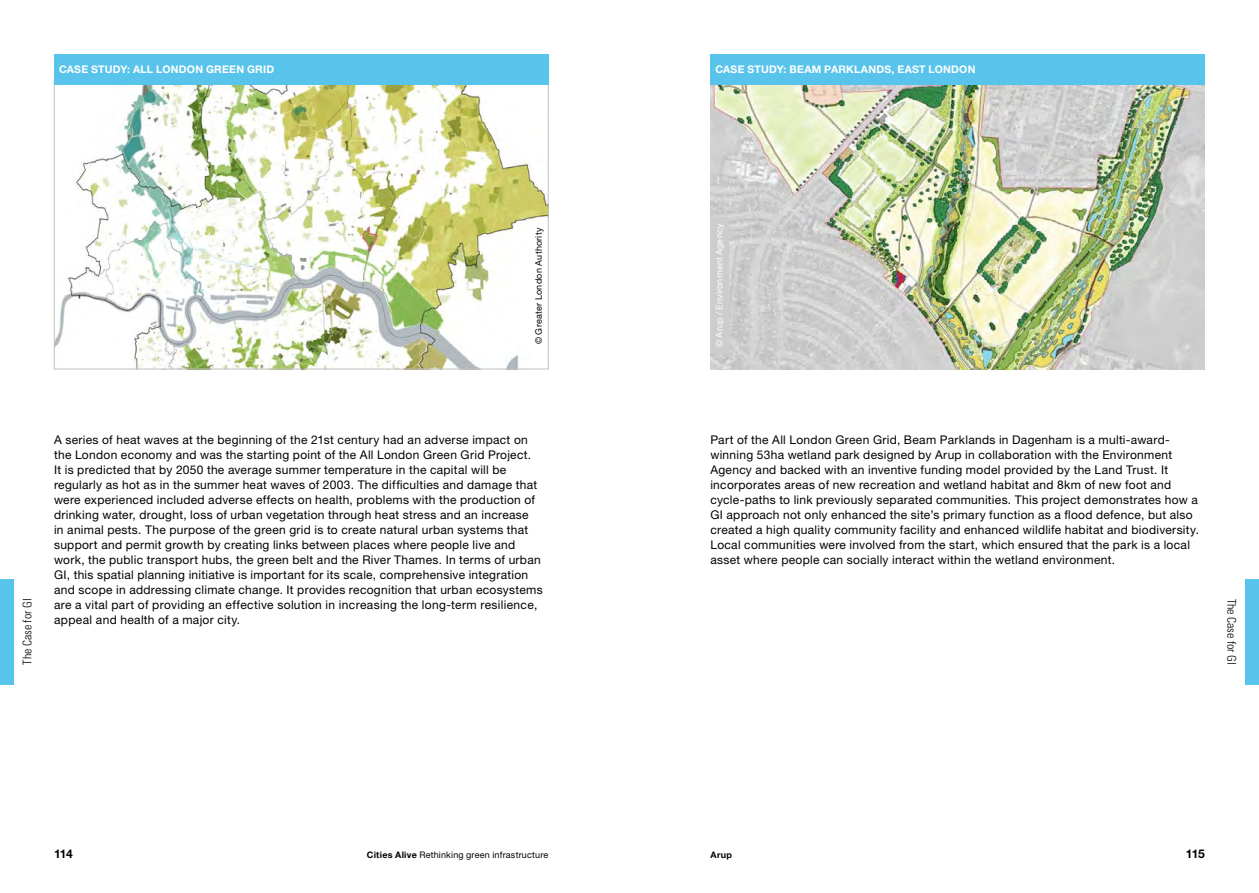
<style>
.page{position:relative;width:1259px;height:893px;background:#fff}
.page>*{position:absolute;margin:0;border:0;box-sizing:border-box;transform-origin:0 0}
.t1{font:12px/15px "Helvetica Neue LT Std";letter-spacing:.025em;color:#000}
.t2{font:300 condensed 12px "Univers LT Std";letter-spacing:-.005em;color:#000}
.t3{font:700 12px "Helvetica Neue LT Std";letter-spacing:-.045em;color:#000}
.t4{font:700 10.5px "Helvetica Neue LT Std";letter-spacing:.025em;color:#fff}
.t5{font:9px "Helvetica Neue LT Std";letter-spacing:.025em;color:#000}
.t6{font:9px "Helvetica Neue LT Std";letter-spacing:.02em;color:#fff}
.t7{font:700 9px "Helvetica Neue LT Std";color:#000}
.s1{font-weight:700}
</style>
<div class="page">
<div style="left:1245px;top:579px;width:14px;height:105px;background:#58c4eb"></div>
<img style="left:56px;top:84px;width:490px;height:283px">
<div style="left:54px;top:54px;width:494px;height:30px;background:#58c4eb"></div>
<img style="left:710px;top:79px;width:495px;height:290px">
<div style="left:710px;top:54px;width:494px;height:30px;background:#58c4eb"></div>
<div style="left:710px;top:217px;width:19px;height:137px;background:#cdcdcd"></div>
<div style="left:0;top:579px;width:14px;height:105px;background:#58c4eb"></div>
<p class="t4" style="left:59px;top:63px;width:158px">CASE STUDY: All LONDON Green</p>
<p class="t4" style="left:247px;top:63px;width:12px">Grid</p>
<p class="t5" style="left:533px;top:344px;width:118px;rotate:-90deg">© Greater London Authority</p>
<p class="t2" style="left:20px;top:665px;width:67px;rotate:-90deg">The Case for GI</p>
<p class="t1" style="left:54px;top:432px;width:490px">A series of heat waves at the beginning of the 21st century had an adverse impact on the London economy and was the starting point of the All London Green Grid Project.<br>It is predicted that by 2050 the average summer temperature in the capital will be regularly as hot as in the summer heat waves of 2003. The difficulties and damage that were experienced included adverse effects on health, problems with the production of drinking water, drought, loss of urban vegetation through heat stress and an increase<br>in animal pests. The purpose of the green grid is to create natural urban systems that support and permit growth by creating links between places where people live and work, the public transport hubs, the green belt and the River Thames. In terms of urban GI, this spatial planning initiative is important for its scale, comprehensive integration and scope in addressing climate change. It provides recognition that urban ecosystems are a vital part of providing an effective solution in increasing the long-term resilience, appeal and health of a major city.</p>
<p class="t4" style="left:715px;top:63px;width:261px">CASE STUDY: BEAM PARKLANDS, EAST LONDON</p>
<p class="t6" style="left:714px;top:347px;width:125px;rotate:-90deg">© Arup / Environment Agency</p>
<p class="t1" style="left:710px;top:432px;width:490px">Part of the All London Green Grid, Beam Parklands in Dagenham is a multi-award&shy;winning 53ha wetland park designed by Arup in collaboration with the Environment Agency and backed with an inventive funding model provided by the Land Trust. It incorporates areas of new recreation and wetland habitat and 8km of new foot and cycle-paths to link previously separated communities. This project demonstrates how a GI approach not only enhanced the site’s primary function as a flood defence, but also created a high quality community facility and enhanced wildlife habitat and biodiversity.<br>Local communities were involved from the start, which ensured that the park is a local asset where people can socially interact within the wetland environment.</p>
<p class="t2" style="left:1239px;top:599px;width:67px;rotate:90deg">The Case for GI</p>
<p class="t3" style="left:54px;top:847px;width:20px">114</p>
<p class="t5" style="left:367px;top:850px;width:183px"><span class="s1">Cities Alive</span> Rethinking green infrastructure</p>
<p class="t7" style="left:710px;top:849px;width:23px">Arup</p>
<p class="t3" style="left:1186px;top:847px;width:21px">115</p>
</div>
